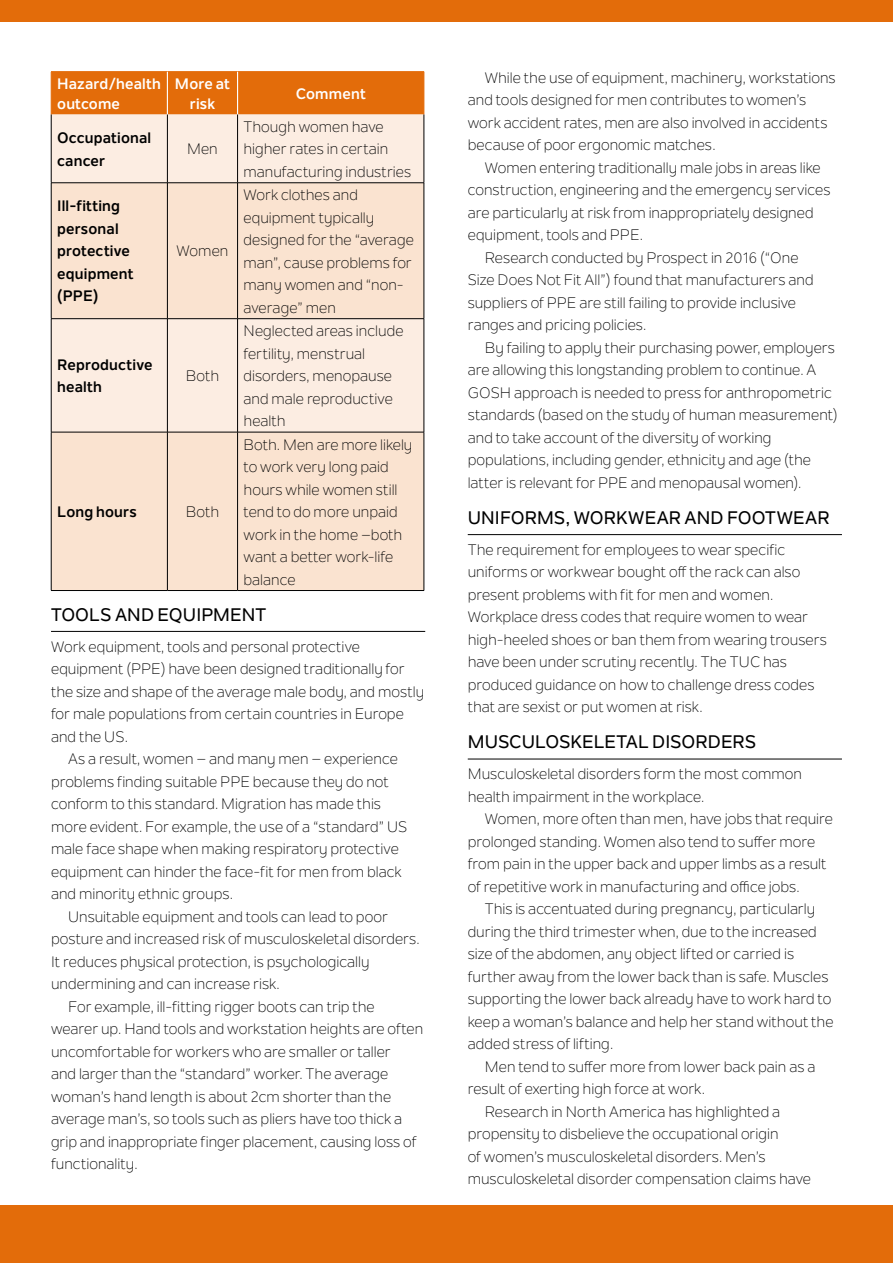
<style>
.page{position:relative;width:893px;height:1263px;background:#fff}
.page>*{position:absolute;margin:0;border:0;box-sizing:border-box;transform-origin:0 0}
.sub_headings{font:500 18px "Nolan Next";letter-spacing:.005em;color:#000}
.text{font:15px/22.5px "Nolan Next";color:#000}
.text_first_para{font:15px/22.5px "Nolan Next";color:#000}
.text_first_para-2{font:700 15px/22.5px "Nolan Next";letter-spacing:.01em;color:#000}
.text_bold{font:700 15px/19.5px "Nolan Next";letter-spacing:.01em;color:#fff}
</style>
<div class="page">
<div style="left:0;top:0;width:893px;height:21px;background:#e36c0a"></div>
<hr style="left:51px;top:631px;width:374px;height:1px;background:#000">
<div style="left:52px;top:72px;width:372px;height:43px;background:#e36c0a"></div>
<div style="left:52px;top:115px;width:372px;height:67px;background:#fcede2"></div>
<svg style="left:52px;top:183px;width:372px;height:407px;background:#fae5d4"></svg>
<hr style="left:51px;top:71px;width:116px;height:1px;background:#e36c0a">
<hr style="left:51px;top:72px;width:1px;height:43px;background:#e36c0a">
<hr style="left:167px;top:71px;width:71px;height:1px;background:#e36c0a">
<hr style="left:238px;top:71px;width:186px;height:1px;background:#e36c0a">
<hr style="left:424px;top:72px;width:1px;height:43px;background:#e36c0a">
<hr style="left:167px;top:72px;width:1px;height:43px;background:#fff">
<hr style="left:237px;top:72px;width:1px;height:43px;background:#fff">
<hr style="left:51px;top:115px;width:1px;height:68px;background:#000">
<hr style="left:167px;top:115px;width:1px;height:68px;background:#000">
<hr style="left:237px;top:115px;width:1px;height:68px;background:#000">
<hr style="left:424px;top:115px;width:1px;height:68px;background:#000">
<hr style="left:51px;top:182px;width:116px;height:1px;background:#000">
<hr style="left:51px;top:183px;width:1px;height:135px;background:#000">
<hr style="left:167px;top:182px;width:71px;height:1px;background:#000">
<hr style="left:167px;top:183px;width:1px;height:135px;background:#000">
<hr style="left:238px;top:182px;width:186px;height:1px;background:#000">
<hr style="left:237px;top:183px;width:1px;height:135px;background:#000">
<hr style="left:424px;top:183px;width:1px;height:135px;background:#000">
<hr style="left:51px;top:318px;width:116px;height:1px;background:#000">
<hr style="left:51px;top:319px;width:1px;height:113px;background:#000">
<hr style="left:167px;top:318px;width:71px;height:1px;background:#000">
<hr style="left:167px;top:319px;width:1px;height:113px;background:#000">
<hr style="left:238px;top:318px;width:186px;height:1px;background:#000">
<hr style="left:237px;top:319px;width:1px;height:113px;background:#000">
<hr style="left:424px;top:319px;width:1px;height:113px;background:#000">
<hr style="left:51px;top:432px;width:116px;height:1px;background:#000">
<hr style="left:51px;top:432px;width:1px;height:158px;background:#000">
<hr style="left:167px;top:432px;width:71px;height:1px;background:#000">
<hr style="left:167px;top:432px;width:1px;height:158px;background:#000">
<hr style="left:238px;top:432px;width:186px;height:1px;background:#000">
<hr style="left:237px;top:432px;width:1px;height:158px;background:#000">
<hr style="left:424px;top:432px;width:1px;height:158px;background:#000">
<hr style="left:51px;top:590px;width:116px;height:1px;background:#000">
<hr style="left:167px;top:590px;width:71px;height:1px;background:#000">
<hr style="left:238px;top:590px;width:186px;height:1px;background:#000">
<hr style="left:468px;top:534px;width:374px;height:1px;background:#000">
<hr style="left:468px;top:759px;width:374px;height:1px;background:#000">
<div style="left:0;top:1205px;width:893px;height:58px;background:#e36c0a"></div>
<p class="text_bold" style="left:57px;top:74px;width:105px">Hazard/health outcome</p>
<p class="text_bold" style="left:175px;top:74px;width:57px;text-align:center">More at risk</p>
<p class="text_bold" style="left:296px;top:84px;width:72px">Comment</p>
<p class="text_first_para-2" style="left:57px;top:126px;width:96px">Occupational cancer</p>
<p class="text_first_para" style="left:187px;top:138px;width:32px">Men</p>
<p class="text_first_para" style="left:244px;top:115px;width:169px">Though women have higher rates in certain manufacturing industries</p>
<p class="text_first_para-2" style="left:57px;top:195px;width:78px">Ill-fitting personal protective equipment (PPE)</p>
<p class="text_first_para" style="left:177px;top:240px;width:53px">Women</p>
<p class="text_first_para-2" style="left:57px;top:353px;width:97px">Reproductive health</p>
<p class="text_first_para" style="left:186px;top:365px;width:35px">Both</p>
<p class="text_first_para" style="left:244px;top:184px;width:172px">Work clothes and equipment typically designed for the “average man”, cause problems for many women and “non&shy;average” men</p>
<p class="text_first_para" style="left:244px;top:320px;width:161px">Neglected areas include fertility, menstrual disorders, menopause and male reproductive health</p>
<p class="text_first_para" style="left:244px;top:433px;width:170px">Both. Men are more likely to work very long paid hours while women still tend to do more unpaid work in the home –both want a better work-life balance</p>
<p class="sub_headings" style="left:51px;top:603px;width:217px">TOOLS AND EQUIPMENT</p>
<p class="text_first_para" style="left:51px;top:635px;width:375px">Work equipment, tools and personal protective equipment (PPE) have been designed traditionally for the size and shape of the average male body, and mostly for male populations from certain countries in Europe and the US.</p>
<p class="text" style="left:51px;top:748px;width:358px;text-indent:17px">As a result, women – and many men – experience problems finding suitable PPE because they do not conform to this standard. Migration has made this more evident. For example, the use of a “standard” US male face shape when making respiratory protective equipment can hinder the face-fit for men from black and minority ethnic groups.</p>
<p class="text" style="left:51px;top:905px;width:370px;text-indent:17px">Unsuitable equipment and tools can lead to poor posture and increased risk of musculoskeletal disorders.<br>It reduces physical protection, is psychologically undermining and can increase risk.</p>
<p class="text" style="left:51px;top:995px;width:374px;text-indent:17px">For example, ill-fitting rigger boots can trip the wearer up. Hand tools and workstation heights are often uncomfortable for workers who are smaller or taller<br>and larger than the “standard” worker. The average woman’s hand length is about 2cm shorter than the average man’s, so tools such as pliers have too thick a grip and inappropriate finger placement, causing loss of functionality.</p>
<p class="text_first_para-2" style="left:57px;top:500px;width:81px">Long hours</p>
<p class="text_first_para" style="left:186px;top:500px;width:35px">Both</p>
<p class="text" style="left:468px;top:66px;width:369px;text-indent:17px">While the use of equipment, machinery, workstations and tools designed for men contributes to women’s work accident rates, men are also involved in accidents because of poor ergonomic matches.</p>
<p class="text" style="left:468px;top:156px;width:364px;text-indent:17px">Women entering traditionally male jobs in areas like construction, engineering and the emergency services are particularly at risk from inappropriately designed equipment, tools and PPE.</p>
<p class="text" style="left:468px;top:246px;width:347px;text-indent:17px">Research conducted by Prospect in 2016 (“One Size Does Not Fit All”) found that manufacturers and suppliers of PPE are still failing to provide inclusive ranges and pricing policies.</p>
<p class="text" style="left:468px;top:336px;width:372px;text-indent:17px">By failing to apply their purchasing power, employers are allowing this longstanding problem to continue. A GOSH approach is needed to press for anthropometric standards (based on the study of human measurement) and to take account of the diversity of working populations, including gender, ethnicity and age (the latter is relevant for PPE and menopausal women).</p>
<p class="sub_headings" style="left:468px;top:506px;width:363px">UNIFORMS, WORKWEAR AND FOOTWEAR</p>
<p class="text_first_para" style="left:468px;top:538px;width:361px">The requirement for employees to wear specific uniforms or workwear bought off the rack can also present problems with fit for men and women.<br>Workplace dress codes that require women to wear high-heeled shoes or ban them from wearing trousers have been under scrutiny recently. The TUC has produced guidance on how to challenge dress codes that are sexist or put women at risk.</p>
<p class="sub_headings" style="left:468px;top:731px;width:290px">MUSCULOSKELETAL DISORDERS</p>
<p class="text_first_para" style="left:468px;top:763px;width:336px">Musculoskeletal disorders form the most common health impairment in the workplace.</p>
<p class="text" style="left:468px;top:808px;width:367px;text-indent:17px">Women, more often than men, have jobs that require prolonged standing. Women also tend to suffer more from pain in the upper back and upper limbs as a result of repetitive work in manufacturing and office jobs.</p>
<p class="text" style="left:468px;top:898px;width:367px;text-indent:17px">This is accentuated during pregnancy, particularly during the third trimester when, due to the increased size of the abdomen, any object lifted or carried is further away from the lower back than is safe. Muscles supporting the lower back already have to work hard to keep a woman’s balance and help her stand without the added stress of lifting.</p>
<p class="text" style="left:468px;top:1055px;width:349px;text-indent:17px">Men tend to suffer more from lower back pain as a result of exerting high force at work.</p>
<p class="text" style="left:468px;top:1100px;width:345px;text-indent:17px">Research in North America has highlighted a propensity to disbelieve the occupational origin<br>of women’s musculoskeletal disorders. Men’s musculoskeletal disorder compensation claims have</p>
</div>
